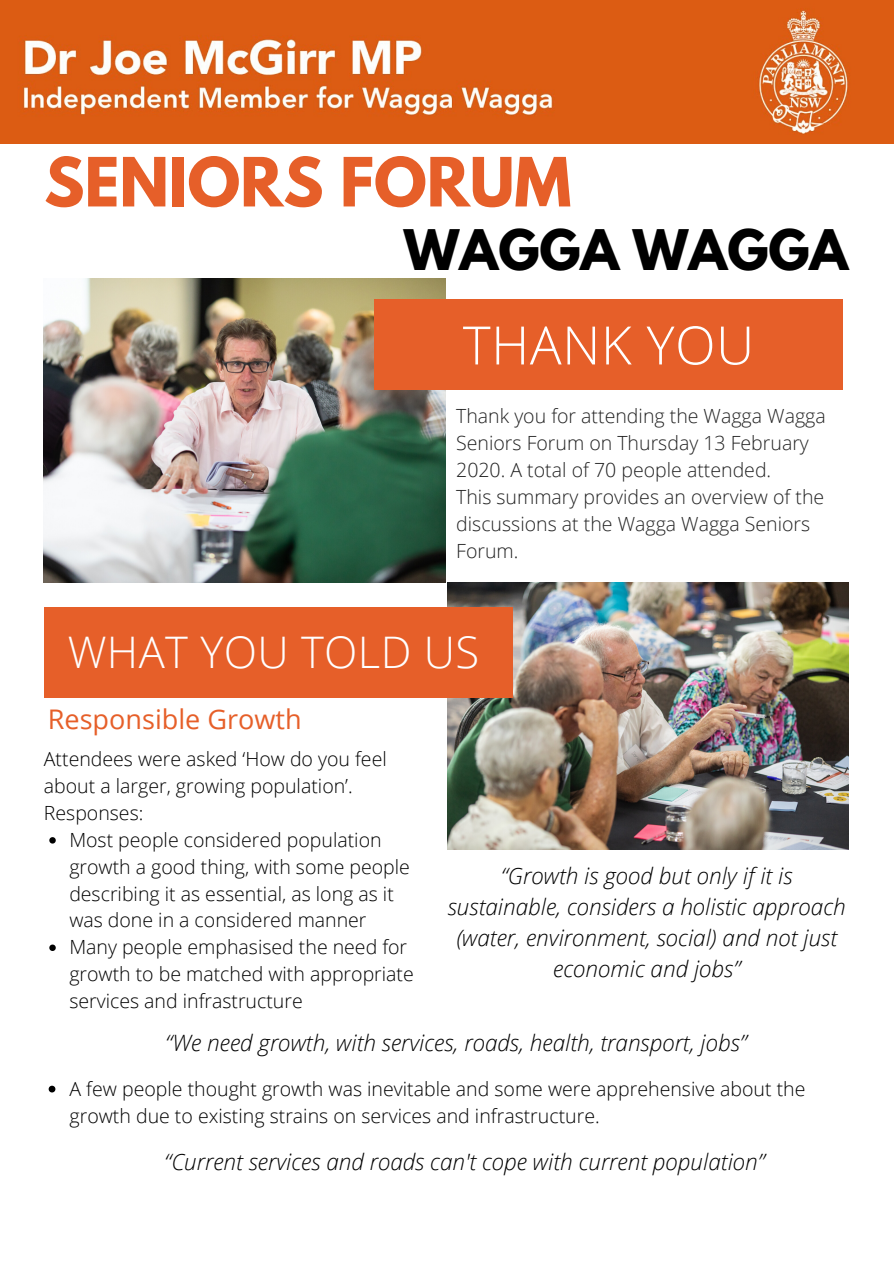
<style>
.page{position:relative;width:894px;height:1264px;background:#fff}
.page>*{position:absolute;margin:0;border:0;box-sizing:border-box;transform-origin:0 0}
.t1{font:700 60px "League Spartan";color:#e65f29}
.t2{font:300 52.95px "Open Sans";letter-spacing:.01em;color:#fff}
.t3{font:700 49.5px "League Spartan";color:#000}
.t4{font:300 43.5px "Open Sans";letter-spacing:.01em;color:#fff}
.t5{font:27px "Open Sans";color:#e65f29}
.t6{font:italic 300 22.5px/31.2px "Open Sans";color:#000;text-align:center}
.t7{font:300 19.5px/26.8px "Open Sans";color:#000}
.t8{font:300 19.5px/27px "Open Sans";color:#222}
</style>
<div class="page">
<img style="left:44px;top:279px;width:401px;height:303px">
<div style="left:374px;top:300px;width:468px;height:90px;background:#e65f29"></div>
<img style="left:447px;top:582px;width:401px;height:267px">
<div style="left:44px;top:607px;width:468px;height:90px;background:#e65f29"></div>
<img style="left:0;top:0;width:893px;height:143px">
<svg style="left:49px;top:837px;width:7px;height:6px"></svg>
<svg style="left:49px;top:944px;width:7px;height:7px"></svg>
<svg style="left:49px;top:1085px;width:6px;height:7px"></svg>
<h1 class="t1" style="left:44px;top:152px;width:528px">SENIORS FORUM</h1>
<h3 class="t3" style="left:404px;top:225px;width:446px">WAGGA WAGGA</h3>
<h2 class="t2" style="left:462px;top:308px;width:293px">THANK YOU</h2>
<p class="t8" style="left:456px;top:401px;width:371px">Thank you for attending the Wagga Wagga Seniors Forum on Thursday 13 February 2020. A total of 70 people attended.<br>This summary provides an overview of the discussions at the Wagga Wagga Seniors Forum.</p>
<h3 class="t4" style="left:68px;top:621px;width:413px">WHAT YOU TOLD US</h3>
<h3 class="t5" style="left:48px;top:700px;width:255px">Responsible Growth</h3>
<p class="t7" style="left:44px;top:745px;width:344px">Attendees were asked ‘How do you feel about a larger, growing population’.<br>Responses:</p>
<p class="t7" style="left:69px;top:825px;width:346px">Most people considered population growth a good thing, with some people describing it as essential, as long as it was done in a considered manner Many people emphasised the need for growth to be matched with appropriate services and infrastructure</p>
<p class="t6" style="left:448px;top:859px;width:399px">“Growth is good but only if it is sustainable, considers a holistic approach (water, environment, social) and not just economic and jobs”</p>
<p class="t6" style="left:165px;top:1026px;width:582px">“We need growth, with services, roads, health, transport, jobs”</p>
<p class="t7" style="left:69px;top:1074px;width:737px">A few people thought growth was inevitable and some were apprehensive about the growth due to existing strains on services and infrastructure.</p>
<p class="t6" style="left:164px;top:1145px;width:601px">“Current services and roads can't cope with current population”</p>
</div>
